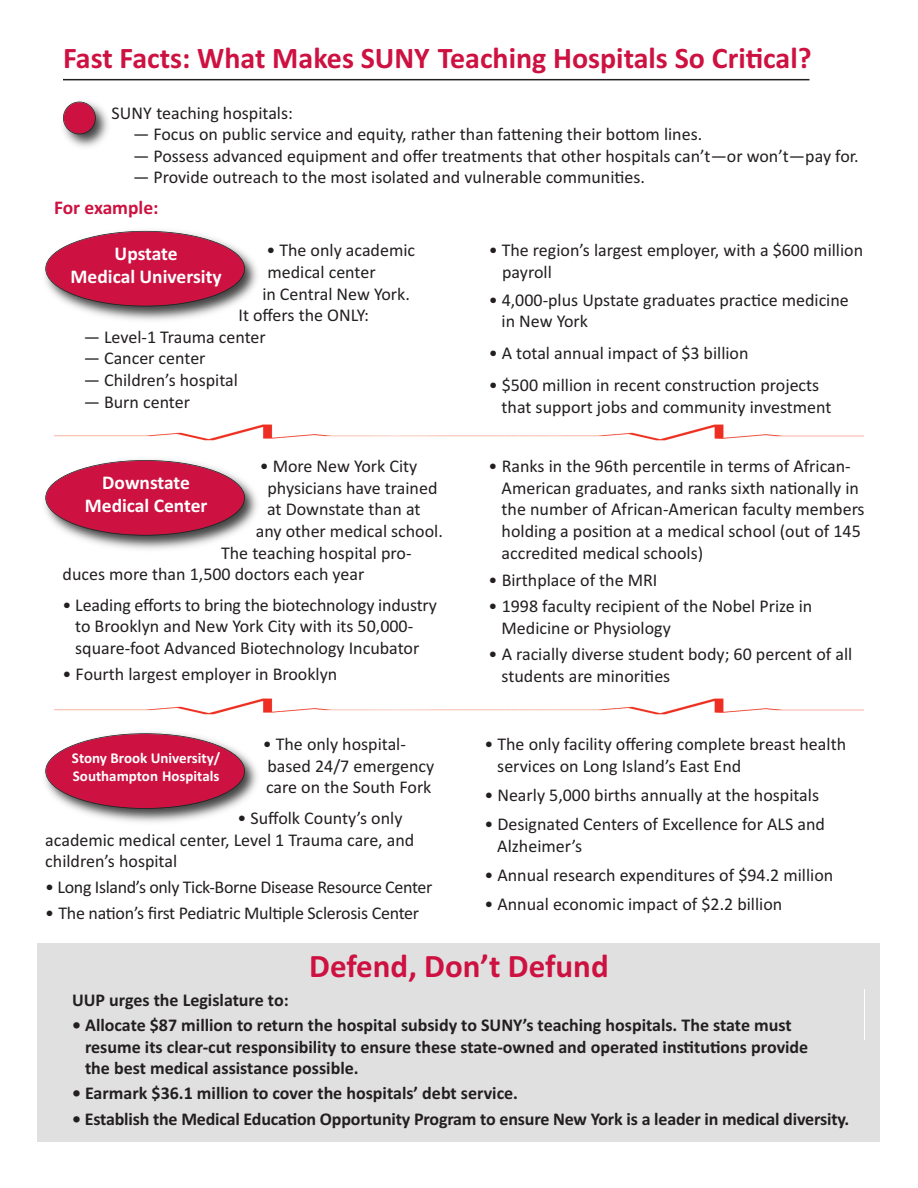
<style>
.page{position:relative;width:918px;height:1188px;background:#fff}
.page>*{position:absolute;margin:0;border:0;box-sizing:border-box;transform-origin:0 0}
.t1{font:700 33px "Calibri";color:#cd1141}
.t2{font:700 30px "Calibri";color:#cd1141}
.t3{font:700 19.5px/23.4px "Calibri";color:#fff;text-align:center}
.t4{font:700 19.5px "Calibri";color:#cd1141}
.t5{font:18px/21.6px "Calibri";color:#231f20}
.t6{font:700 18px/21.6px "Calibri";color:#231f20}
.t7{font:18px "Calibri";letter-spacing:-.02em;color:#231f20}
.t8{font:700 15px/18px "Calibri";color:#fff}
</style>
<div class="page">
<img style="left:54px;top:424px;width:810px;height:17px">
<hr style="left:63px;top:79px;width:746px;height:1px;background:#231f20">
<img style="left:45px;top:230px;width:212px;height:91px">
<div style="left:46px;top:232px;width:198px;height:74px;background:#cd1141;border-radius:50%"></div>
<div style="left:45px;top:231px;width:200px;height:76px;border:2px solid #231f20;border-radius:50%"></div>
<img style="left:63px;top:101px;width:45px;height:46px">
<div style="left:64px;top:102px;width:31px;height:32px;background:#cd1141;border-radius:50%"></div>
<div style="left:63px;top:102px;width:33px;height:32px;border:2px solid #231f20;border-radius:50%"></div>
<div style="left:38px;top:944px;width:842px;height:198px;background:#e0e0e0"></div>
<img style="left:54px;top:698px;width:810px;height:17px">
<img style="left:45px;top:732px;width:212px;height:91px">
<div style="left:46px;top:734px;width:198px;height:74px;background:#cd1141;border-radius:50%"></div>
<div style="left:45px;top:733px;width:200px;height:76px;border:2px solid #231f20;border-radius:50%"></div>
<img style="left:45px;top:459px;width:212px;height:91px">
<div style="left:46px;top:461px;width:198px;height:74px;background:#cd1141;border-radius:50%"></div>
<div style="left:45px;top:460px;width:200px;height:76px;border:2px solid #231f20;border-radius:50%"></div>
<hr style="left:864px;top:989px;width:1px;height:51px;background:#fff">
<h2 class="t2" style="left:63px;top:40px;width:750px">Fast Facts: What Makes SUNY Teaching hospitals So Critical?</h2>
<p class="t5" style="left:112px;top:101px;width:183px">SUNY teaching hospitals:</p>
<p class="t5" style="left:133px;top:123px;width:571px">— Focus on public service and equity, rather than fattening their bottom lines.</p>
<p class="t5" style="left:133px;top:145px;width:727px">— Possess advanced equipment and offer treatments that other hospitals can’t—or won’t—pay for.</p>
<p class="t5" style="left:133px;top:166px;width:514px">— Provide outreach to the most isolated and vulnerable communities.</p>
<p class="t4" style="left:54px;top:196px;width:106px">For example:</p>
<p class="t5" style="left:266px;top:239px;width:150px">• The only academic</p>
<p class="t5" style="left:268px;top:261px;width:110px">medical center</p>
<p class="t5" style="left:262px;top:283px;width:149px">in Central New York.</p>
<p class="t5" style="left:238px;top:304px;width:132px">It offers the ONLY:</p>
<p class="t5" style="left:84px;top:326px;width:184px">— Level-1 Trauma center</p>
<p class="t5" style="left:84px;top:347px;width:123px">— Cancer center</p>
<p class="t5" style="left:84px;top:369px;width:156px">— Children’s hospital</p>
<p class="t5" style="left:84px;top:391px;width:108px">— Burn center</p>
<p class="t3" style="left:71px;top:241px;width:153px">Upstate<br>Medical University</p>
<p class="t5" style="left:260px;top:455px;width:159px">• More New York City</p>
<p class="t5" style="left:268px;top:477px;width:171px">physicians have trained</p>
<p class="t5" style="left:267px;top:498px;width:155px">at Downstate than at</p>
<p class="t5" style="left:256px;top:520px;width:189px">any other medical school.</p>
<p class="t5" style="left:221px;top:542px;width:192px">The teaching hospital pro-</p>
<p class="t5" style="left:63px;top:563px;width:303px">duces more than 1,500 doctors each year</p>
<p class="t5" style="left:75px;top:594px;width:363px;text-indent:-13px">• Leading efforts to bring the biotechnology industry to Brooklyn and New York City with its 50,000- square-foot Advanced Biotechnology Incubator</p>
<p class="t5" style="left:63px;top:663px;width:276px">• Fourth largest employer in Brooklyn</p>
<p class="t3" style="left:85px;top:470px;width:124px">Downstate<br>Medical Center</p>
<p class="t5" style="left:263px;top:733px;width:173px">• The only hospital&shy;based 24/7 emergency care on the South Fork</p>
<p class="t5" style="left:45px;top:807px;width:371px;text-indent:192px">• Suffolk County’s only academic medical center, Level 1 Trauma care, and children’s hospital</p>
<p class="t7" style="left:45px;top:877px;width:389px">• Long Island’s only Tick-Borne Disease Resource Center</p>
<p class="t5" style="left:45px;top:902px;width:375px">• The nation’s first Pediatric Multiple Sclerosis Center</p>
<p class="t8" style="left:72px;top:749px;width:150px">Stony Brook University/<br>Southampton hospitals</p>
<p class="t5" style="left:502px;top:239px;width:362px;text-indent:-13px">• The region’s largest employer, with a $600 million payroll</p>
<p class="t5" style="left:502px;top:289px;width:349px;text-indent:-13px">• 4,000-plus Upstate graduates practice medicine in New York</p>
<p class="t5" style="left:489px;top:342px;width:261px">• A total annual impact of $3 billion</p>
<p class="t5" style="left:502px;top:374px;width:331px;text-indent:-13px">• $500 million in recent construction projects that support jobs and community investment</p>
<p class="t5" style="left:502px;top:455px;width:365px;text-indent:-13px">• Ranks in the 96th percentile in terms of African-American graduates, and ranks sixth nationally in the number of African-American faculty members holding a position at a medical school (out of 145 accredited medical schools)</p>
<p class="t5" style="left:489px;top:569px;width:170px">• Birthplace of the MRI</p>
<p class="t5" style="left:502px;top:595px;width:312px;text-indent:-13px">• 1998 faculty recipient of the Nobel Prize in<br>Medicine or Physiology</p>
<p class="t5" style="left:502px;top:643px;width:352px;text-indent:-13px">• A racially diverse student body; 60 percent of all students are minorities</p>
<p class="t5" style="left:497px;top:733px;width:350px;text-indent:-13px">• The only facility offering complete breast health services on Long Island’s East End</p>
<p class="t5" style="left:484px;top:784px;width:336px">• Nearly 5,000 births annually at the hospitals</p>
<p class="t5" style="left:497px;top:813px;width:329px;text-indent:-13px">• Designated Centers of Excellence for ALS and<br>Alzheimer’s</p>
<p class="t5" style="left:484px;top:864px;width:350px">• Annual research expenditures of $94.2 million</p>
<p class="t5" style="left:484px;top:893px;width:299px">• Annual economic impact of $2.2 billion</p>
<h1 class="t1" style="left:309px;top:947px;width:301px">Defend, Don’t Defund</h1>
<p class="t6" style="left:72px;top:989px;width:218px">UUP urges the legislature to:</p>
<p class="t6" style="left:85px;top:1014px;width:725px;text-indent:-13px">• Allocate $87 million to return the hospital subsidy to SUNY’s teaching hospitals. The state must resume its clear-cut responsibility to ensure these state-owned and operated institutions provide the best medical assistance possible.</p>
<p class="t6" style="left:72px;top:1082px;width:447px">• Earmark $36.1 million to cover the hospitals’ debt service.</p>
<p class="t6" style="left:72px;top:1108px;width:779px">• Establish the Medical Education Opportunity Program to ensure New York is a leader in medical diversity.</p>
</div>
